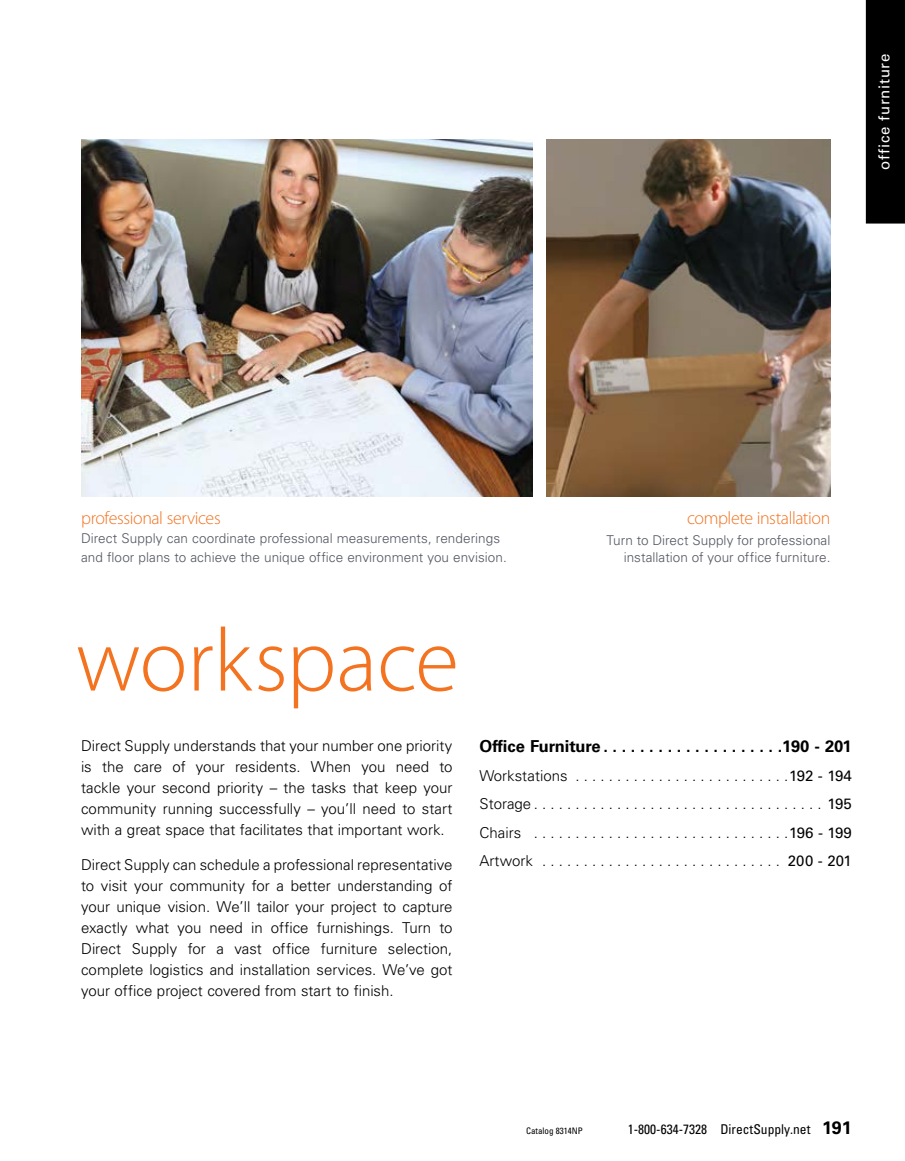
<style>
.page{position:relative;width:905px;height:1161px;background:#fff}
.page>*{position:absolute;margin:0;border:0;box-sizing:border-box;transform-origin:0 0}
.t1{font:300 90px "Myriad Pro";color:#f37320}
.t2{font:300 18px "Myriad Pro";letter-spacing:-.025em;color:#f37320}
.t3{font:700 16.5px "Univers LT Std";color:#000}
.t4{font:300 15px/21px "Univers LT Std";color:#000;text-align:justify}
.t5{font:15px "Univers LT Std";letter-spacing:.05em;color:#fff}
.t6{font:300 13.5px/18px "Univers LT Std";letter-spacing:.005em;color:#535761;text-align:right}
.t7{font:condensed 13.5px "Univers LT Std";color:#000}
.t8{font:condensed 9px "Univers LT Std";color:#000}
.s1{font-weight:400}
.s2{font-weight:700;font-stretch:normal;font-size:18px}
</style>
<div class="page">
<img style="left:81px;top:140px;width:451px;height:356px">
<img style="left:546px;top:140px;width:284px;height:356px">
<div style="left:865px;top:0;width:39px;height:224px;background:#000"></div>
<p class="t5" style="left:875px;top:170px;width:118px;rotate:-90deg">office furniture</p>
<p class="t2" style="left:81px;top:508px;width:141px">professional services</p>
<p class="t6" style="left:81px;top:528px;width:424px;line-height:19.5px;text-align:left">Direct Supply can coordinate professional measurements, renderings and floor plans to achieve the unique office environment you envision.</p>
<p class="t2" style="left:687px;top:508px;width:145px">complete installation</p>
<p class="t6" style="left:606px;top:531px;width:225px">Turn to Direct Supply for professional installation of your office furniture.</p>
<h1 class="t1" style="left:76px;top:611px;width:385px">workspace</h1>
<p class="t4" style="left:81px;top:735px;width:373px">Direct Supply understands that your number one priority is the care of your residents. When you need to tackle your second priority – the tasks that keep your community running successfully – you’ll need to start with a great space that facilitates that important work.</p>
<p class="t4" style="left:81px;top:854px;width:373px">Direct Supply can schedule a professional representative to visit your community for a better understanding of your unique vision. We’ll tailor your project to capture exactly what you need in office furnishings. Turn to Direct Supply for a vast office furniture selection, complete logistics and installation services. We’ve got your office project covered from start to finish.</p>
<p class="t3" style="left:479px;top:737px;width:374px">Office Furniture . . . . . . . . . . . . . . . . . . . 190 - 201</p>
<p class="t4" style="left:479px;top:761px;width:374px;line-height:28.5px">Workstations . . . . . . . . . . . . . . . . . . . . . . . . . <span class="s1">192 - 194<br></span>Storage . . . . . . . . . . . . . . . . . . . . . . . . . . . . . . . . . . . <span class="s1">195<br></span>Chairs . . . . . . . . . . . . . . . . . . . . . . . . . . . . . . <span class="s1">196 - 199<br></span>Artwork . . . . . . . . . . . . . . . . . . . . . . . . . . . . . <span class="s1">200 - 201</span></p>
<p class="t8" style="left:526px;top:1125px;width:58px">Catalog 8314NP</p>
<p class="t7" style="left:627px;top:1121px;width:225px">1-800-634-7328 DirectSupply.net <span class="s2">191</span></p>
</div>
